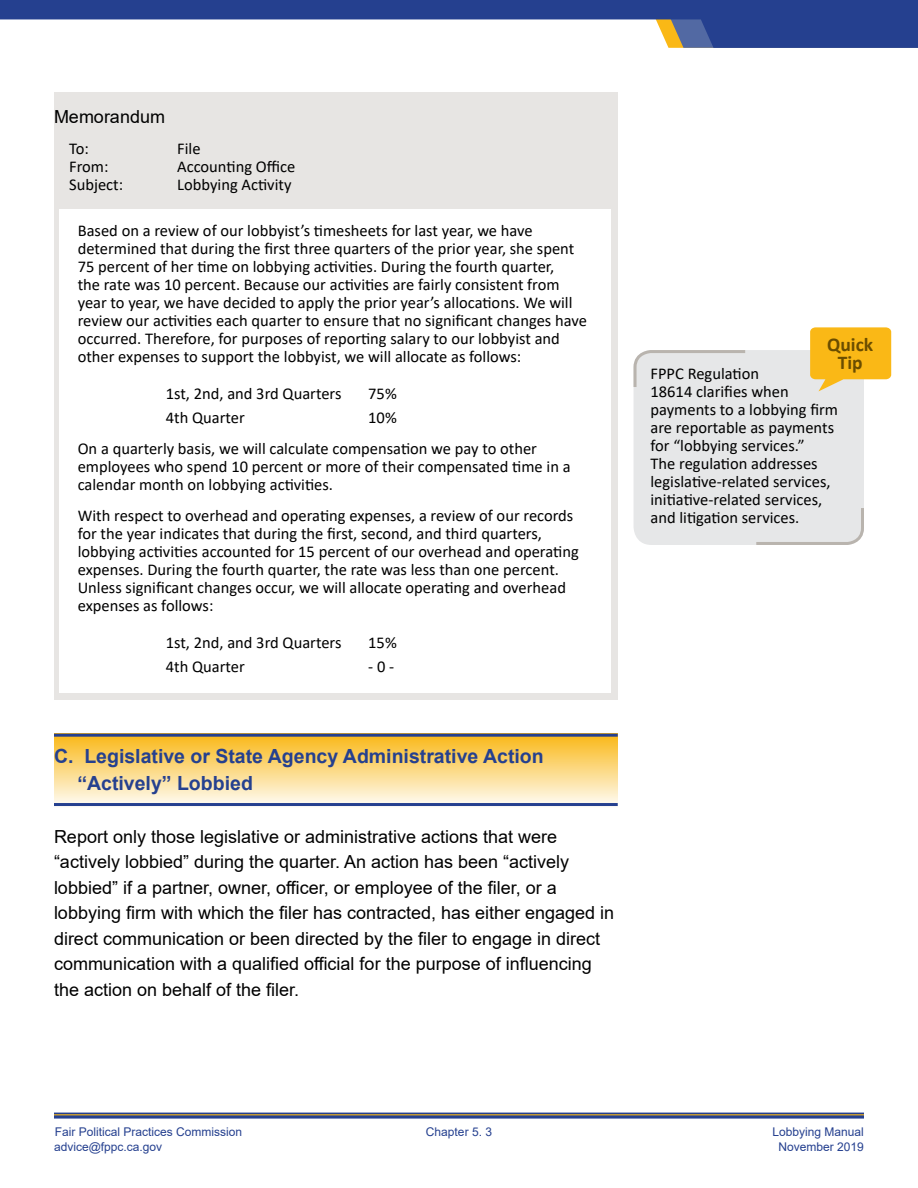
<style>
.page{position:relative;width:918px;height:1188px;background:#fff}
.page>*{position:absolute;margin:0;border:0;box-sizing:border-box;transform-origin:0 0}
.t1{font:700 19.5px/27px "Arial";color:#25408f}
.t2{font:700 19.5px/18px "Calibri";color:#6a4d00;text-align:center}
.t3{font:18px/25.5px "Arial";color:#000}
.t4{font:16.5px/18px "Calibri";color:#000}
.t5{font:12px/15px "Arial";color:#25408f}
</style>
<div class="page">
<div style="left:54px;top:734px;width:564px;height:74px;background:linear-gradient(to bottom,#fab816,#fefbf7)"></div>
<hr style="left:54px;top:734px;width:564px;height:3px;background:#25408f">
<hr style="left:54px;top:803px;width:564px;height:3px;background:#25408f">
<svg style="left:54px;top:1113px;width:810px;height:6px;background:#47598f"></svg>
<hr style="left:54px;top:1114px;width:810px;height:1px;background:#fab816">
<svg style="left:0;top:0;width:918px;height:48px;fill:#25408f"></svg>
<div style="left:54px;top:92px;width:564px;height:608px;background:#e7e5e3"></div>
<div style="left:59px;top:209px;width:552px;height:483px;background:#fff"></div>
<div style="left:634px;top:350px;width:230px;height:195px;background:#e6e7e8;border-radius:18px"></div>
<svg style="left:633px;top:350px;width:113px;height:40px"></svg>
<svg style="left:756px;top:508px;width:108px;height:37px"></svg>
<svg style="left:810px;top:327px;width:81px;height:64px"></svg>
<p class="t3" style="left:54px;top:104px;width:113px">Memorandum</p>
<p class="t4" style="left:69px;top:139px;width:21px">To:</p>
<p class="t4" style="left:177px;top:139px;width:25px">File</p>
<p class="t4" style="left:69px;top:157px;width:41px">From:</p>
<p class="t4" style="left:177px;top:157px;width:120px">Accounting Office</p>
<p class="t4" style="left:69px;top:175px;width:55px">Subject:</p>
<p class="t4" style="left:177px;top:175px;width:116px">Lobbying Activity</p>
<p class="t4" style="left:78px;top:221px;width:511px">Based on a review of our lobbyist’s timesheets for last year, we have determined that during the first three quarters of the prior year, she spent 75 percent of her time on lobbying activities. During the fourth quarter,<br>the rate was 10 percent. Because our activities are fairly consistent from year to year, we have decided to apply the prior year’s allocations. We will review our activities each quarter to ensure that no significant changes have occurred. Therefore, for purposes of reporting salary to our lobbyist and other expenses to support the lobbyist, we will allocate as follows:</p>
<p class="t4" style="left:166px;top:384px;width:177px">1st, 2nd, and 3rd Quarters</p>
<p class="t4" style="left:368px;top:384px;width:30px">75%</p>
<p class="t4" style="left:166px;top:408px;width:81px">4th Quarter</p>
<p class="t4" style="left:78px;top:402px;width:461px;line-height:30.8px;text-indent:291px">10%<br>On a quarterly basis, we will calculate compensation we pay to other</p>
<p class="t4" style="left:78px;top:457px;width:494px">employees who spend 10 percent or more of their compensated time in a calendar month on lobbying activities.</p>
<p class="t4" style="left:78px;top:506px;width:503px">With respect to overhead and operating expenses, a review of our records for the year indicates that during the first, second, and third quarters, lobbying activities accounted for 15 percent of our overhead and operating expenses. During the fourth quarter, the rate was less than one percent.<br>Unless significant changes occur, we will allocate operating and overhead expenses as follows:</p>
<p class="t4" style="left:166px;top:633px;width:177px">1st, 2nd, and 3rd Quarters</p>
<p class="t4" style="left:368px;top:633px;width:30px">15%</p>
<p class="t4" style="left:166px;top:657px;width:81px">4th Quarter</p>
<p class="t4" style="left:368px;top:657px;width:27px">- 0 -</p>
<p class="t1" style="left:77px;top:742px;width:468px;text-indent:-23px">C. Legislative or State Agency Administrative Action “Actively” Lobbied</p>
<p class="t3" style="left:54px;top:823px;width:562px">Report only those legislative or administrative actions that were “actively lobbied” during the quarter. An action has been “actively lobbied” if a partner, owner, officer, or employee of the filer, or a lobbying firm with which the filer has contracted, has either engaged in direct communication or been directed by the filer to engage in direct communication with a qualified official for the purpose of influencing the action on behalf of the filer.</p>
<p class="t2" style="left:827px;top:335px;width:48px">Quick<br>Tip</p>
<p class="t4" style="left:651px;top:365px;width:189px">FPPC Regulation<br>18614 clarifies when payments to a lobbying firm are reportable as payments for “lobbying services.”<br>The regulation addresses legislative-related services, initiative-related services, and litigation services.</p>
<p class="t5" style="left:54px;top:1124px;width:190px">Fair Political Practices Commission advice@fppc.ca.gov</p>
<p class="t5" style="left:426px;top:1124px;width:68px">Chapter 5. 3</p>
<p class="t5" style="left:773px;top:1124px;width:93px;text-align:center">Lobbying Manual<br>November 2019</p>
</div>
